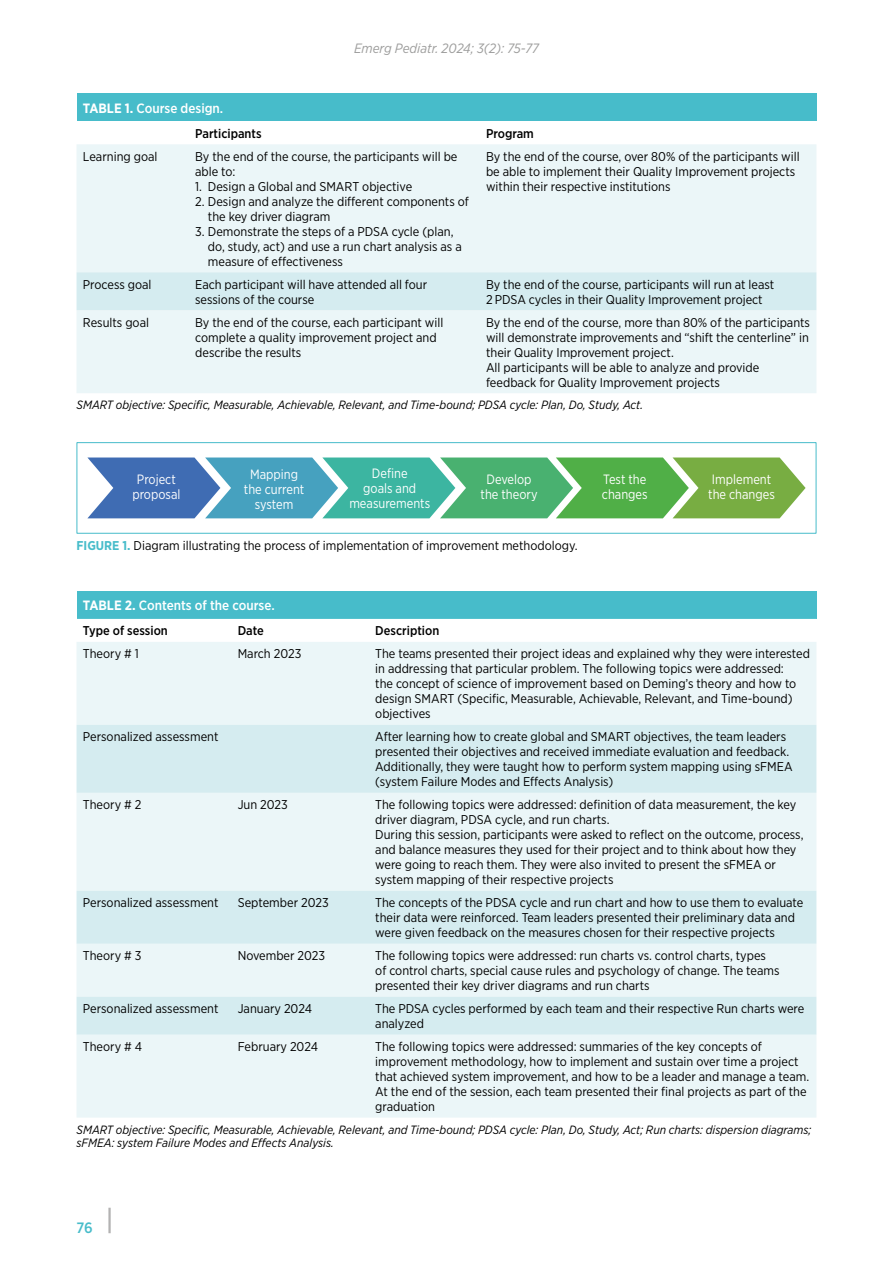
<style>
.page{position:relative;width:893px;height:1263px;background:#fff}
.page>*{position:absolute;margin:0;border:0;box-sizing:border-box;transform-origin:0 0}
.t1{font:500 15px "Gotham Narrow";color:#47bcca}
.t2{font:13.5px/15px "Gotham Narrow";color:#fff;text-align:center;scale:.95 1}
.t3{font:500 13.5px "Gotham Narrow";color:#fff}
.t4{font:italic 13.5px "Gotham Narrow";color:#9d9d9c}
.t5{font:12.75px/15px "Gotham Narrow";color:#000}
.t6{font:500 12.75px "Gotham Narrow";color:#000}
.t7{font:italic 12px/13.5px "Gotham Narrow";color:#000}
.s1{font-weight:700}
.s2{font-weight:700;color:#47bcca}
</style>
<div class="page">
<hr style="left:108px;top:1208px;width:3px;height:25px;background:#b3b2b2">
<div style="left:77px;top:94px;width:739px;height:27px;background:#47bcca"></div>
<div style="left:77px;top:144px;width:739px;height:249px;background:#ebf6f8"></div>
<div style="left:77px;top:272px;width:739px;height:38px;background:#d5ecf0"></div>
<div style="left:77px;top:591px;width:739px;height:28px;background:#47bcca"></div>
<div style="left:77px;top:642px;width:739px;height:475px;background:#ebf6f8"></div>
<svg style="left:77px;top:725px;width:739px;height:310px;background:#dff0f3"></svg>
<svg style="left:87px;top:457px;width:719px;height:61px;background:#61ac90"></svg>
<div style="left:77px;top:442px;width:739px;height:92px;border:1px solid #47bcca"></div>
<p class="t4" style="left:354px;top:40px;width:186px">Emerg Pediatr. 2024; 3(2): 75-77</p>
<p class="t3" style="left:83px;top:100px;width:142px"><span class="s1">TABLE 1.</span> Course design.</p>
<p class="t6" style="left:195px;top:125px;width:68px">Participants</p>
<p class="t6" style="left:486px;top:125px;width:49px">Program</p>
<p class="t5" style="left:83px;top:149px;width:76px">Learning goal</p>
<p class="t5" style="left:195px;top:149px;width:264px">By the end of the course, the participants will be able to:</p>
<p class="t5" style="left:195px;top:179px;width:219px">1. Design a Global and SMART objective</p>
<p class="t5" style="left:208px;top:194px;width:262px;text-indent:-13px">2. Design and analyze the different components of the key driver diagram</p>
<p class="t5" style="left:208px;top:224px;width:255px;text-indent:-13px">3. Demonstrate the steps of a PDSA cycle (plan, do, study, act) and use a run chart analysis as a measure of effectiveness</p>
<p class="t5" style="left:486px;top:149px;width:315px">By the end of the course, over 80% of the participants will be able to implement their Quality Improvement projects within their respective institutions</p>
<p class="t5" style="left:83px;top:277px;width:70px">Process goal</p>
<p class="t5" style="left:195px;top:277px;width:234px">Each participant will have attended all four sessions of the course</p>
<p class="t5" style="left:486px;top:277px;width:290px">By the end of the course, participants will run at least<br>2 PDSA cycles in their Quality Improvement project</p>
<p class="t5" style="left:83px;top:314px;width:68px">Results goal</p>
<p class="t5" style="left:195px;top:314px;width:250px">By the end of the course, each participant will complete a quality improvement project and describe the results</p>
<p class="t5" style="left:486px;top:314px;width:326px">By the end of the course, more than 80% of the participants will demonstrate improvements and “shift the centerline” in their Quality Improvement project.<br>All participants will be able to analyze and provide feedback for Quality Improvement projects</p>
<p class="t7" style="left:77px;top:398px;width:568px">SMART objective: Specific, Measurable, Achievable, Relevant, and Time-bound; PDSA cycle: Plan, Do, Study, Act.</p>
<p class="t2" style="left:132px;top:472px;width:52px">Project proposal</p>
<p class="t2" style="left:244px;top:466px;width:65px">Mapping the current system</p>
<p class="t2" style="left:349px;top:465px;width:87px">Define<br>goals and measurements</p>
<p class="t2" style="left:481px;top:472px;width:61px">Develop the theory</p>
<p class="t2" style="left:602px;top:472px;width:50px;text-align:left">Test the changes</p>
<p class="t2" style="left:708px;top:472px;width:72px;text-align:left">Implement the changes</p>
<p class="t5" style="left:77px;top:538px;width:503px"><span class="s2">FIGURE 1.</span> Diagram illustrating the process of implementation of improvement methodology.</p>
<p class="t3" style="left:83px;top:597px;width:193px"><span class="s1">TABLE 2.</span> Contents of the course.</p>
<p class="t6" style="left:83px;top:623px;width:86px">Type of session</p>
<p class="t6" style="left:238px;top:623px;width:28px">Date</p>
<p class="t6" style="left:375px;top:623px;width:66px">Description</p>
<p class="t5" style="left:83px;top:646px;width:57px">Theory # 1</p>
<p class="t5" style="left:238px;top:646px;width:65px">March 2023</p>
<p class="t5" style="left:375px;top:646px;width:436px">The teams presented their project ideas and explained why they were interested in addressing that particular problem. The following topics were addressed:<br>the concept of science of improvement based on Deming’s theory and how to design SMART (Specific, Measurable, Achievable, Relevant, and Time-bound) objectives</p>
<p class="t5" style="left:83px;top:729px;width:137px">Personalized assessment</p>
<p class="t5" style="left:375px;top:729px;width:419px">After learning how to create global and SMART objectives, the team leaders presented their objectives and received immediate evaluation and feedback.<br>Additionally, they were taught how to perform system mapping using sFMEA (system Failure Modes and Effects Analysis)</p>
<p class="t5" style="left:83px;top:797px;width:60px">Theory # 2</p>
<p class="t5" style="left:238px;top:797px;width:52px">Jun 2023</p>
<p class="t5" style="left:375px;top:797px;width:430px">The following topics were addressed: definition of data measurement, the key driver diagram, PDSA cycle, and run charts.<br>During this session, participants were asked to reflect on the outcome, process, and balance measures they used for their project and to think about how they were going to reach them. They were also invited to present the sFMEA or system mapping of their respective projects</p>
<p class="t5" style="left:83px;top:895px;width:137px">Personalized assessment</p>
<p class="t5" style="left:238px;top:895px;width:93px">September 2023</p>
<p class="t5" style="left:375px;top:895px;width:430px">The concepts of the PDSA cycle and run chart and how to use them to evaluate their data were reinforced. Team leaders presented their preliminary data and were given feedback on the measures chosen for their respective projects</p>
<p class="t5" style="left:83px;top:948px;width:60px">Theory # 3</p>
<p class="t5" style="left:238px;top:948px;width:89px">November 2023</p>
<p class="t5" style="left:375px;top:948px;width:406px">The following topics were addressed: run charts vs. control charts, types of control charts, special cause rules and psychology of change. The teams presented their key driver diagrams and run charts</p>
<p class="t5" style="left:83px;top:1001px;width:137px">Personalized assessment</p>
<p class="t5" style="left:238px;top:1001px;width:76px">January 2024</p>
<p class="t5" style="left:375px;top:1001px;width:431px">The PDSA cycles performed by each team and their respective Run charts were analyzed</p>
<p class="t5" style="left:83px;top:1039px;width:61px">Theory # 4</p>
<p class="t5" style="left:238px;top:1039px;width:82px">February 2024</p>
<p class="t5" style="left:375px;top:1039px;width:435px">The following topics were addressed: summaries of the key concepts of improvement methodology, how to implement and sustain over time a project that achieved system improvement, and how to be a leader and manage a team.<br>At the end of the session, each team presented their final projects as part of the graduation</p>
<p class="t7" style="left:77px;top:1122px;width:736px">SMART objective: Specific, Measurable, Achievable, Relevant, and Time-bound; PDSA cycle: Plan, Do, Study, Act; Run charts: dispersion diagrams; sFMEA: system Failure Modes and Effects Analysis.</p>
<p class="t1" style="left:77px;top:1218px;width:18px">76</p>
</div>
